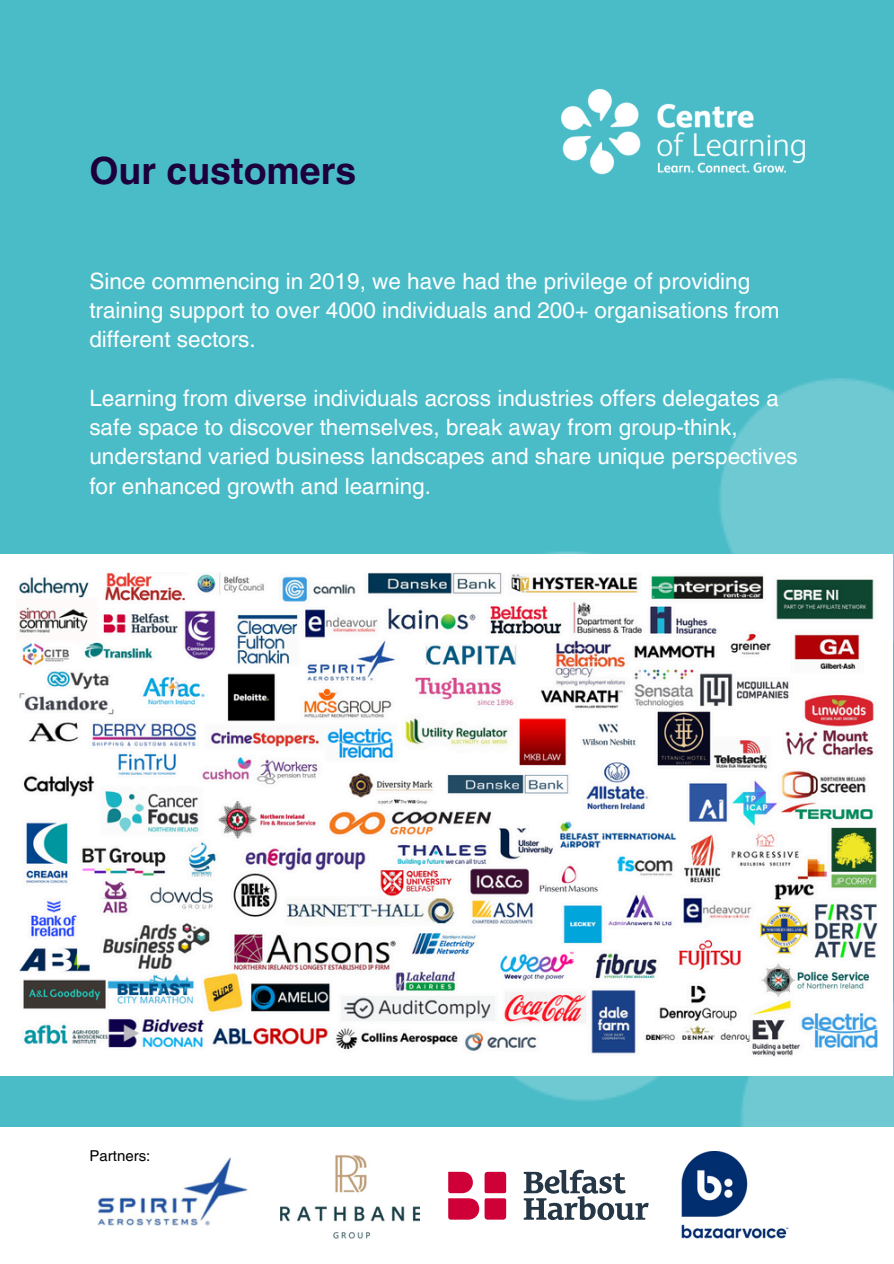
<style>
.page{position:relative;width:894px;height:1264px;background:#fff}
.page>*{position:absolute;margin:0;border:0;box-sizing:border-box;transform-origin:0 0}
.t1{font:700 37.5px "Helvetica LT Pro";color:#1b003d}
.t2{font:22.5px/29.2px "Helvetica LT Pro";color:#fff}
.t3{font:15px "Helvetica LT Pro";color:#000}
</style>
<div class="page">
<div style="left:0;top:0;width:893px;height:1263px;background:#4abcc8"></div>
<img style="left:446px;top:378px;width:447px;height:748px">
<div style="left:0;top:554px;width:892px;height:521px;background:#fff"></div>
<img style="left:19px;top:573px;width:857px;height:483px">
<img style="left:561px;top:89px;width:243px;height:86px">
<div style="left:0;top:1126px;width:893px;height:137px;background:#fff"></div>
<img style="left:97px;top:1157px;width:151px;height:69px">
<img style="left:280px;top:1155px;width:139px;height:83px">
<img style="left:681px;top:1151px;width:108px;height:87px">
<svg style="left:448px;top:1171px;width:58px;height:48px"></svg>
<svg style="left:523px;top:1169px;width:125px;height:51px"></svg>
<h2 class="t1" style="left:89px;top:157px;width:268px">Our customers</h2>
<h1 class="t2" style="left:89px;top:268px;width:691px">Since commencing in 2019, we have had the privilege of providing training support to over 4000 individuals and 200+ organisations from different sectors.</h1>
<p class="t2" style="left:89px;top:385px;width:709px">Learning from diverse individuals across industries offers delegates a safe space to discover themselves, break away from group-think, understand varied business landscapes and share unique perspectives for enhanced growth and learning.</p>
<h2 class="t3" style="left:89px;top:1149px;width:62px">Partners:</h2>
</div>
